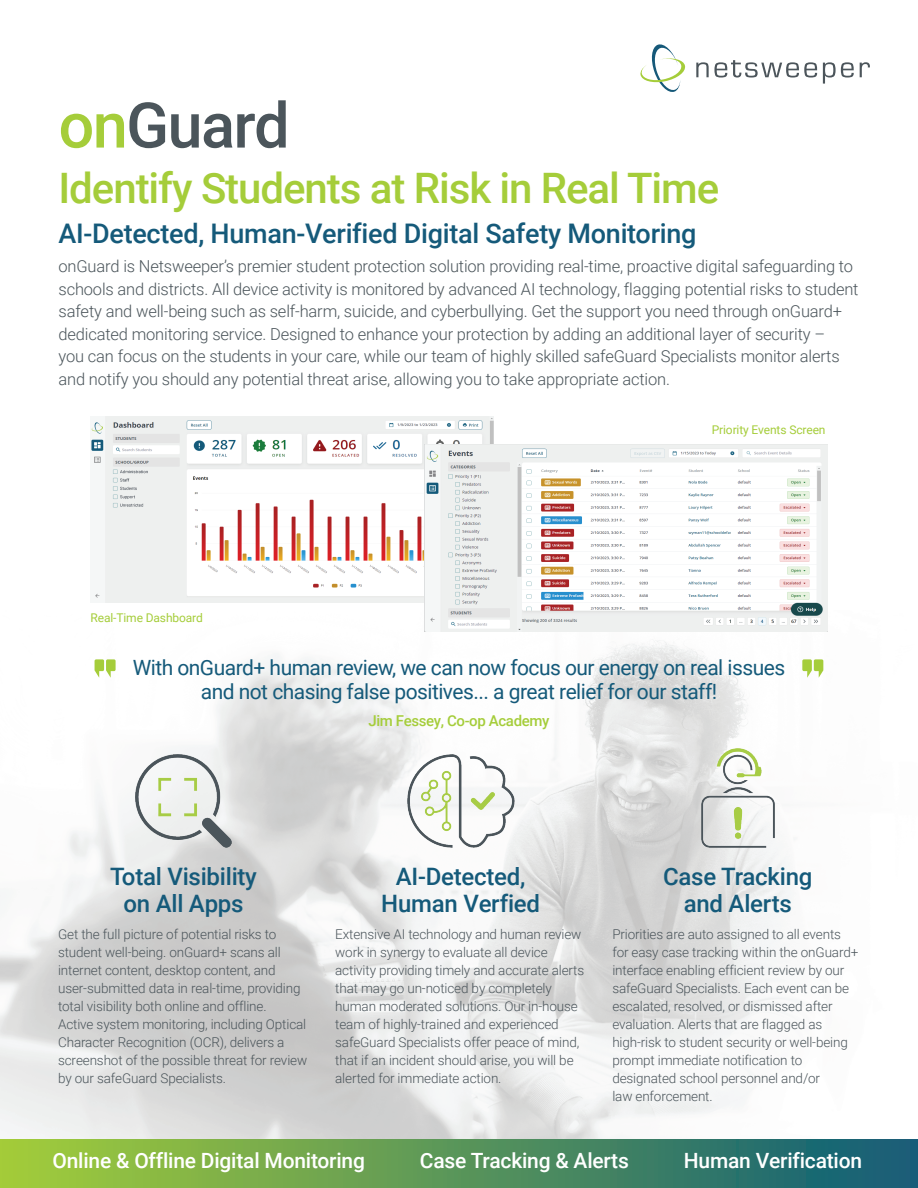
<style>
.page{position:relative;width:918px;height:1188px;background:#fff}
.page>*{position:absolute;margin:0;border:0;box-sizing:border-box;transform-origin:0 0}
.t1{font:500 63px "Roboto";letter-spacing:-.025em;color:#4b555b}
.t2{font:500 42px "Roboto";letter-spacing:-.025em;color:#a5cd3a}
.t3{font:500 27px "Roboto";letter-spacing:-.01em;color:#155a7a}
.t4{font:500 24px/27px "Roboto";letter-spacing:-.01em;color:#155a7a;text-align:center}
.t5{font:21px/24px "Roboto";letter-spacing:-.025em;color:#155a7a;text-align:center}
.t6{font:500 21px "Roboto";letter-spacing:-.01em;color:#fff}
.t7{font:300 16.5px/22.5px "Roboto";letter-spacing:-.01em;color:#4b555b}
.t8{font:500 15px "Roboto";letter-spacing:-.025em;color:#a5cd3a}
.t9{font:300 13.5px/18px "Roboto";letter-spacing:-.01em;color:#4b555b}
.t10{font:12px "Roboto";letter-spacing:-.01em;color:#a5cd3a}
.s1{color:#a5cd3a}
</style>
<div class="page">
<img style="left:0;top:610px;width:918px;height:530px">
<svg style="left:823px;top:62px;width:31px;height:22px"></svg>
<svg style="left:860px;top:62px;width:10px;height:15px"></svg>
<svg style="left:696px;top:60px;width:121px;height:18px"></svg>
<svg style="left:640px;top:44px;width:46px;height:48px"></svg>
<div style="left:0;top:1140px;width:918px;height:48px;background:linear-gradient(to right,#a4cd39,#105d78)"></div>
<svg style="left:95px;top:659px;width:21px;height:19px"></svg>
<svg style="left:802px;top:659px;width:21px;height:19px"></svg>
<img style="left:407px;top:755px;width:107px;height:93px">
<img style="left:701px;top:749px;width:73px;height:99px">
<img style="left:135px;top:755px;width:97px;height:93px">
<img style="left:91px;top:416px;width:402px;height:187px">
<img style="left:425px;top:445px;width:402px;height:186px">
<h1 class="t1" style="left:58px;top:81px;width:233px"><span class="s1">on</span>Guard</h1>
<h2 class="t2" style="left:58px;top:158px;width:662px">Identify Students at Risk in Real Time</h2>
<h3 class="t3" style="left:58px;top:215px;width:640px">AI-Detected, Human-Verified Digital Safety Monitoring</h3>
<p class="t7" style="left:58px;top:255px;width:802px">onGuard is Netsweeper’s premier student protection solution providing real-time, proactive digital safeguarding to schools and districts. All device activity is monitored by advanced AI technology, flagging potential risks to student safety and well-being such as self-harm, suicide, and cyberbullying. Get the support you need through onGuard+ dedicated monitoring service. Designed to enhance your protection by adding an additional layer of security –<br>you can focus on the students in your care, while our team of highly skilled safeGuard Specialists monitor alerts and notify you should any potential threat arise, allowing you to take appropriate action.</p>
<p class="t10" style="left:91px;top:609px;width:114px">Real-Time Dashboard</p>
<p class="t10" style="left:712px;top:421px;width:115px">Priority Events Screen</p>
<h3 class="t5" style="left:133px;top:655px;width:654px">With onGuard+ human review, we can now focus our energy on real issues and not chasing false positives... a great relief for our staff!</h3>
<p class="t8" style="left:369px;top:710px;width:182px">Jim Fessey, Co-op Academy</p>
<h3 class="t4" style="left:110px;top:862px;width:148px">Total Visibility on All Apps</h3>
<p class="t9" style="left:58px;top:925px;width:251px">Get the full picture of potential risks to student well-being. onGuard+ scans all internet content, desktop content, and user-submitted data in real-time, providing total visibility both online and offline.<br>Active system monitoring, including Optical Character Recognition (OCR), delivers a screenshot of the possible threat for review by our safeGuard Specialists.</p>
<h3 class="t4" style="left:381px;top:862px;width:160px">AI-Detected,<br>Human Verfied</h3>
<p class="t9" style="left:335px;top:925px;width:251px">Extensive AI technology and human review work in synergy to evaluate all device activity providing timely and accurate alerts that may go un-noticed by completely human moderated solutions. Our in-house team of highly-trained and experienced safeGuard Specialists offer peace of mind, that if an incident should arise, you will be alerted for immediate action.</p>
<h3 class="t4" style="left:663px;top:862px;width:151px">Case Tracking and Alerts</h3>
<p class="t9" style="left:612px;top:925px;width:248px">Priorities are auto assigned to all events for easy case tracking within the onGuard+ interface enabling efficient review by our safeGuard Specialists. Each event can be escalated, resolved, or dismissed after evaluation. Alerts that are flagged as high-risk to student security or well-being prompt immediate notification to designated school personnel and/or<br>law enforcement.</p>
<h3 class="t6" style="left:53px;top:1146px;width:314px">Online &amp; Offline Digital Monitoring</h3>
<h3 class="t6" style="left:420px;top:1146px;width:210px">Case Tracking &amp; Alerts</h3>
<h3 class="t6" style="left:684px;top:1146px;width:180px">Human Verification</h3>
</div>
